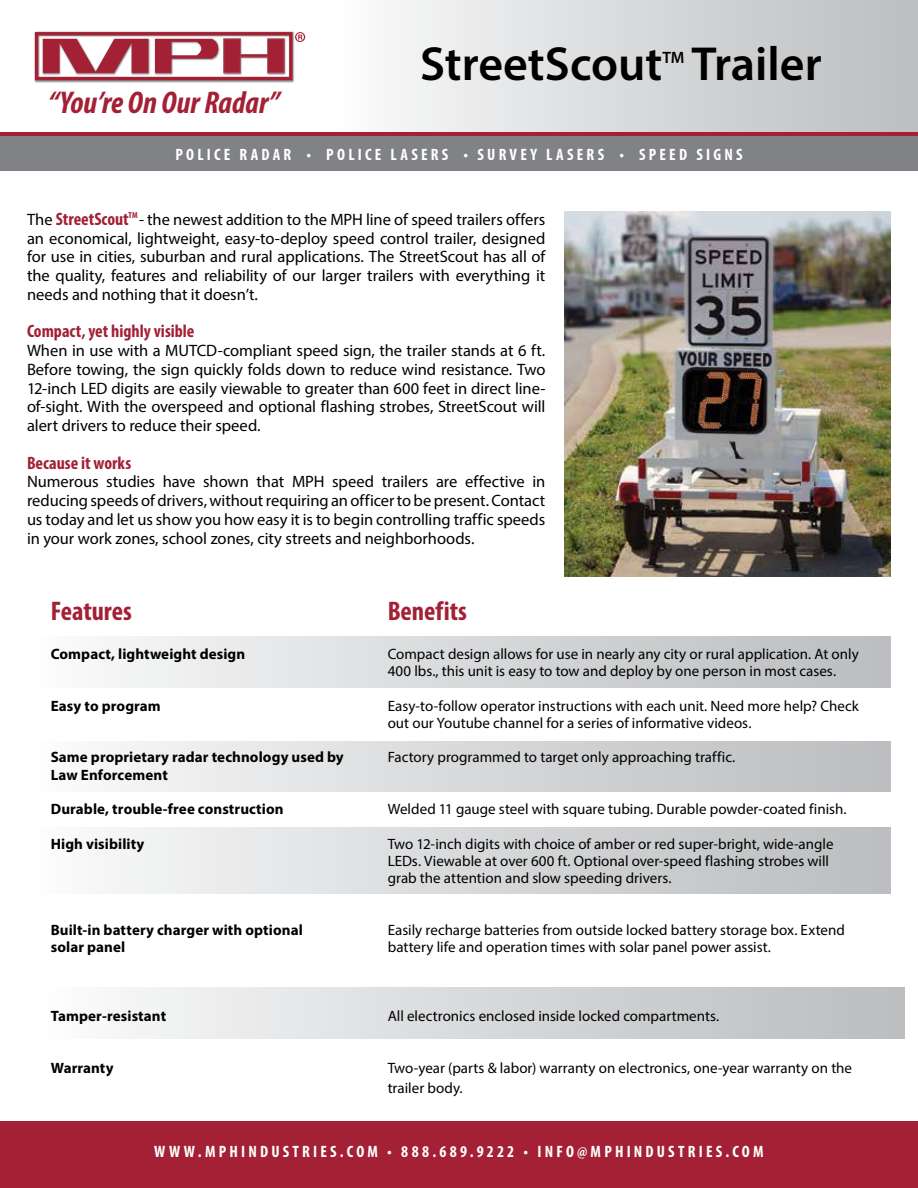
<style>
.page{position:relative;width:918px;height:1188px;background:#fff}
.page>*{position:absolute;margin:0;border:0;box-sizing:border-box;transform-origin:0 0}
.t1{font:600 48px "Myriad Pro";color:#000}
.t2{font:italic 700 condensed 31.5px "Myriad Pro";color:#a32035}
.t3{font:700 condensed 27px "Myriad Pro";color:#a32035}
.t4{font:700 condensed 18px "Myriad Pro";color:#a32035}
.t5{font:16.5px/18.8px "Myriad Pro";letter-spacing:-.005em;color:#000;text-align:justify}
.t6{font:700 condensed 16.5px "Myriad Pro";letter-spacing:.195em;color:#fff}
.t7{font:600 16.5px "Myriad Pro";color:#000}
.t8{font:15px/17.2px "Myriad Pro";color:#000}
.t9{font:700 15px/17.2px "Myriad Pro";letter-spacing:.005em;color:#000}
.s1{font-weight:700;font-stretch:condensed;font-size:18px;color:#a32035}
</style>
<div class="page">
<div style="left:334px;top:0;width:584px;height:136px;background:linear-gradient(to right,#fbfbfb,#bbbcbf)"></div>
<div style="left:0;top:132px;width:918px;height:34px;background:#a32035"></div>
<div style="left:27px;top:636px;width:864px;height:51px;background:linear-gradient(to right,#fbfbfb,#b9bbbe)"></div>
<div style="left:27px;top:741px;width:864px;height:51px;background:linear-gradient(to right,#fbfbfb,#b9bbbe)"></div>
<div style="left:27px;top:828px;width:864px;height:65px;background:linear-gradient(to right,#fbfbfb,#b9bbbe)"></div>
<div style="left:40px;top:987px;width:864px;height:51px;background:linear-gradient(to right,#fbfbfb,#b9bbbe)"></div>
<img style="left:34px;top:31px;width:260px;height:52px">
<svg style="left:35px;top:32px;width:270px;height:48px"></svg>
<div style="left:0;top:1121px;width:918px;height:67px;background:#a32035"></div>
<div style="left:0;top:136px;width:918px;height:35px;background:#808285"></div>
<img style="left:565px;top:211px;width:326px;height:365px">
<h2 class="t2" style="left:48px;top:83px;width:233px">“You’re On Our Radar”</h2>
<h1 class="t1" style="left:420px;top:33px;width:244px">StreetScout</h1>
<p class="t7" style="left:662px;top:47px;width:24px">TM</p>
<h1 class="t1" style="left:691px;top:33px;width:132px">Trailer</h1>
<p class="t6" style="left:175px;top:144px;width:569px">POLICE RADAR • POLICE LASERS • SURVEY LASERS • SPEED SIGNS</p>
<p class="t5" style="left:27px;top:210px;width:520px">The <span class="s1">StreetScout</span><sup>TM</sup>- the newest addition to the MPH line of speed trailers offers an economical, lightweight, easy-to-deploy speed control trailer, designed for use in cities, suburban and rural applications. The StreetScout has all of the quality, features and reliability of our larger trailers with everything it needs and nothing that it doesn’t.</p>
<p class="t4" style="left:27px;top:320px;width:169px">Compact, yet highly visible</p>
<p class="t5" style="left:27px;top:341px;width:520px">When in use with a MUTCD-compliant speed sign, the trailer stands at 6 ft.<br>Before towing, the sign quickly folds down to reduce wind resistance. Two 12-inch LED digits are easily viewable to greater than 600 feet in direct line&shy;of-sight. With the overspeed and optional flashing strobes, StreetScout will alert drivers to reduce their speed.</p>
<p class="t4" style="left:27px;top:451px;width:106px">Because it works</p>
<p class="t5" style="left:27px;top:472px;width:520px">Numerous studies have shown that MPH speed trailers are effective in reducing speeds of drivers, without requiring an officer to be present. Contact us today and let us show you how easy it is to begin controlling traffic speeds in your work zones, school zones, city streets and neighborhoods.</p>
<h3 class="t3" style="left:51px;top:594px;width:83px">Features</h3>
<p class="t9" style="left:51px;top:645px;width:196px">Compact, lightweight design</p>
<p class="t9" style="left:51px;top:696px;width:112px">Easy to program</p>
<p class="t9" style="left:51px;top:748px;width:295px">Same proprietary radar technology used by<br>Law Enforcement</p>
<p class="t9" style="left:51px;top:800px;width:234px">Durable, trouble-free construction</p>
<p class="t9" style="left:51px;top:834px;width:95px">High visibility</p>
<p class="t9" style="left:51px;top:921px;width:254px">Built-in battery charger with optional solar panel</p>
<p class="t9" style="left:51px;top:1007px;width:117px">Tamper-resistant</p>
<p class="t9" style="left:51px;top:1059px;width:64px">Warranty</p>
<h3 class="t3" style="left:388px;top:594px;width:81px">Benefits</h3>
<p class="t8" style="left:388px;top:645px;width:473px">Compact design allows for use in nearly any city or rural application. At only<br>400 lbs., this unit is easy to tow and deploy by one person in most cases.</p>
<p class="t8" style="left:388px;top:697px;width:473px">Easy-to-follow operator instructions with each unit. Need more help? Check out our Youtube channel for a series of informative videos.</p>
<p class="t8" style="left:388px;top:748px;width:349px">Factory programmed to target only approaching traffic.</p>
<p class="t8" style="left:388px;top:800px;width:460px">Welded 11 gauge steel with square tubing. Durable powder-coated finish.</p>
<p class="t8" style="left:388px;top:835px;width:447px">Two 12-inch digits with choice of amber or red super-bright, wide-angle<br>LEDs. Viewable at over 600 ft. Optional over-speed flashing strobes will grab the attention and slow speeding drivers.</p>
<p class="t8" style="left:388px;top:921px;width:459px">Easily recharge batteries from outside locked battery storage box. Extend battery life and operation times with solar panel power assist.</p>
<p class="t8" style="left:388px;top:1007px;width:333px">All electronics enclosed inside locked compartments.</p>
<p class="t8" style="left:388px;top:1058px;width:466px;line-height:19.8px">Two-year (parts &amp; labor) warranty on electronics, one-year warranty on the trailer body.</p>
<p class="t6" style="left:154px;top:1142px;width:611px">WWW.MPHINDUSTRIES.COM • 888.689.9222 • INFO@MPHINDUSTRIES.COM</p>
</div>
